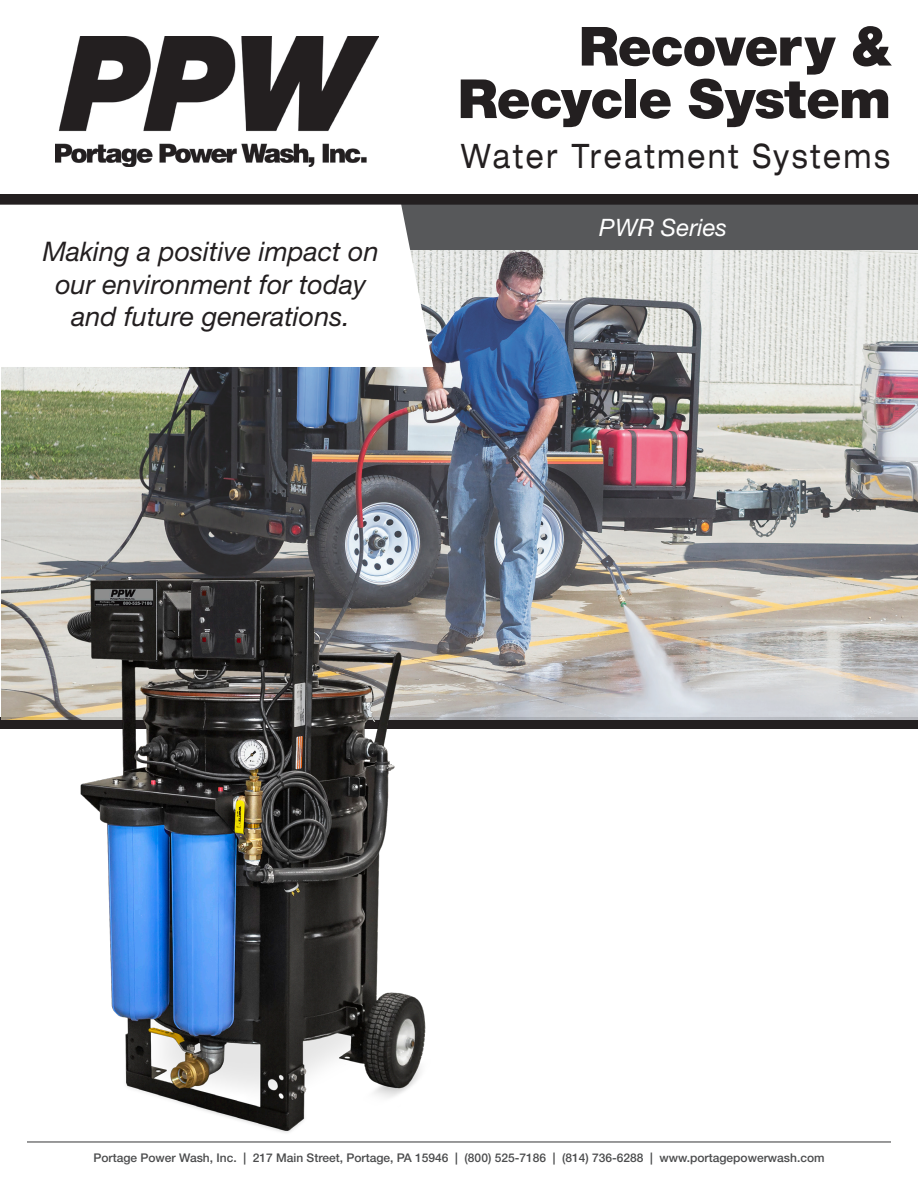
<style>
.page{position:relative;width:918px;height:1188px;background:#fff}
.page>*{position:absolute;margin:0;border:0;box-sizing:border-box;transform-origin:0 0}
.t1{font:900 54px "Helvetica Neue LT Std";letter-spacing:-.02em;color:#231f20}
.t2{font:expanded 33.75px "Helvetica Neue LT Std";letter-spacing:.1em;color:#231f20;scale:.8 1}
.t3{font:italic 27px/32.4px "Helvetica Neue LT Std";color:#231f20;text-align:center}
.t4{font:italic 24px "Helvetica Neue LT Std";color:#fff}
.t5{font:500 12px "Helvetica Neue LT Std";color:#4b4c4d}
</style>
<div class="page">
<img style="left:56px;top:36px;width:323px;height:130px">
<hr style="left:27px;top:1141px;width:864px;height:2px;background:#4b4c4d">
<div style="left:0;top:194px;width:918px;height:12px;background:#231f20"></div>
<div style="left:0;top:718px;width:918px;height:11px;background:#231f20"></div>
<img style="left:2px;top:250px;width:916px;height:469px">
<div style="left:433px;top:205px;width:485px;height:45px;background:#57585a"></div>
<svg style="left:0;top:205px;width:433px;height:162px"></svg>
<img style="left:65px;top:567px;width:378px;height:576px">
<p class="t1" style="left:579px;top:14px;width:314px">Recovery &amp;</p>
<p class="t1" style="left:458px;top:67px;width:435px">Recycle System</p>
<p class="t2" style="left:461px;top:135px;width:538px">Water Treatment Systems</p>
<p class="t3" style="left:43px;top:235px;width:338px">Making a positive impact on our environment for today</p>
<p class="t3" style="left:72px;top:300px;width:280px">and future generations.</p>
<p class="t4" style="left:599px;top:213px;width:130px">PWR Series</p>
<p class="t5" style="left:93px;top:1151px;width:733px">Portage Power Wash, Inc. | 217 Main Street, Portage, PA 15946 | (800) 525-7186 | (814) 736-6288 | www.portagepowerwash.com</p>
</div>
